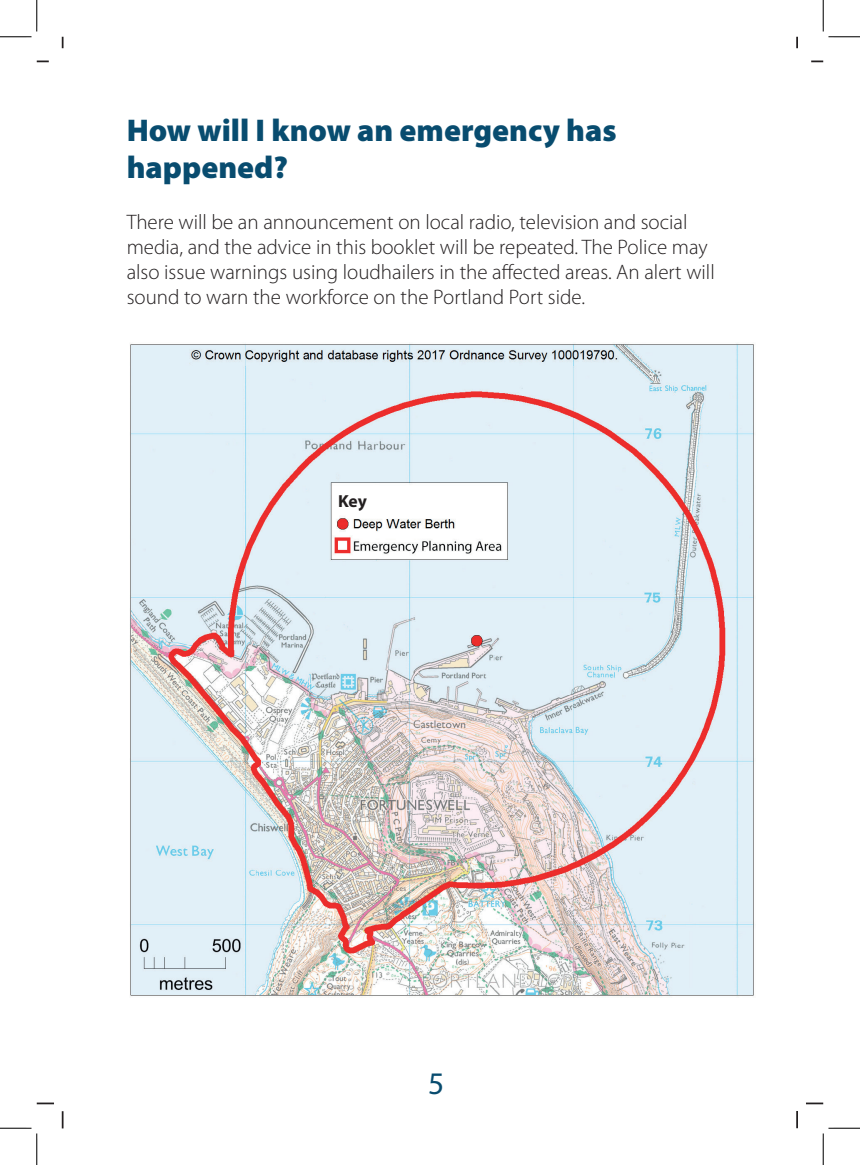
<style>
.page{position:relative;width:860px;height:1165px;background:#fff}
.page>*{position:absolute;margin:0;border:0;box-sizing:border-box;transform-origin:0 0}
.t1{font:900 31.5px/37.8px "Myriad Pro";color:#084c6f}
.t2{font:31.5px "Myriad Pro";color:#084c6f}
.t3{font:300 21px/25.2px "Myriad Pro";color:#231f20}
.t4{font:700 17.5px "Myriad Pro";color:#231f20}
</style>
<div class="page">
<svg style="left:62px;top:37px;width:2px;height:11px"></svg>
<svg style="left:37px;top:61px;width:12px;height:1px"></svg>
<svg style="left:796px;top:37px;width:2px;height:11px"></svg>
<svg style="left:811px;top:61px;width:12px;height:1px"></svg>
<svg style="left:806px;top:1102px;width:17px;height:2px"></svg>
<svg style="left:796px;top:1111px;width:2px;height:17px"></svg>
<svg style="left:37px;top:1102px;width:17px;height:2px"></svg>
<svg style="left:62px;top:1111px;width:2px;height:17px"></svg>
<img style="left:130px;top:343px;width:624px;height:654px">
<div style="left:338px;top:488px;width:114px;height:24px;background:#fff"></div>
<hr style="left:0;top:36px;width:32px;height:1px;background:#000">
<hr style="left:828px;top:36px;width:32px;height:1px;background:#000">
<hr style="left:0;top:1128px;width:32px;height:1px;background:#000">
<hr style="left:828px;top:1128px;width:32px;height:1px;background:#000">
<hr style="left:36px;top:0;width:1px;height:31px;background:#000">
<hr style="left:36px;top:1133px;width:1px;height:32px;background:#000">
<hr style="left:823px;top:0;width:1px;height:31px;background:#000">
<hr style="left:823px;top:1133px;width:1px;height:32px;background:#000">
<h1 class="t1" style="left:127px;top:111px;width:491px">How will I know an emergency has happened?</h1>
<p class="t3" style="left:127px;top:210px;width:590px">There will be an announcement on local radio, television and social media, and the advice in this booklet will be repeated. The Police may also issue warnings using loudhailers in the affected areas. An alert will sound to warn the workforce on the Portland Port side.</p>
<p class="t4" style="left:338px;top:489px;width:30px">Key</p>
<h1 class="t2" style="left:428px;top:1063px;width:18px">5</h1>
</div>
